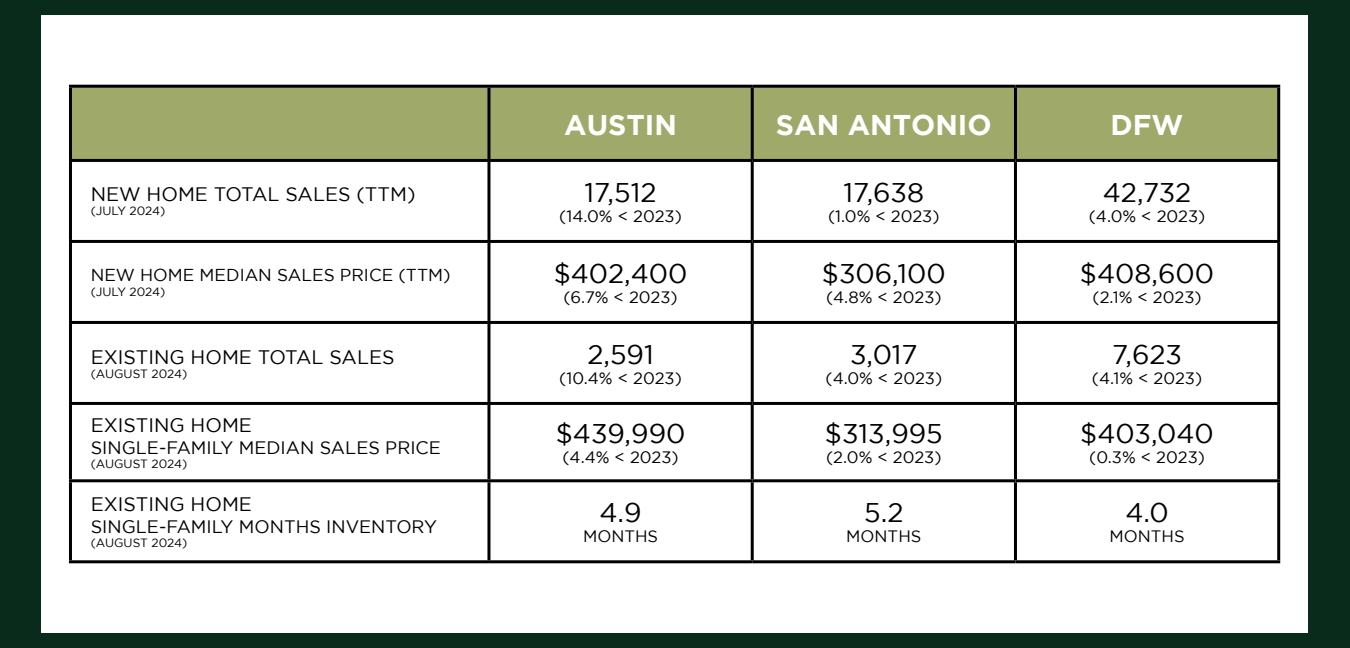
<style>
.page{position:relative;width:1350px;height:648px;background:#092b1c}
.page>*{position:absolute;margin:0;border:0;box-sizing:border-box;transform-origin:0 0}
.t1{font:700 28.5px "Gotham";color:#fff}
.t2{font:27px "Gotham";color:#000}
.t3{font:27px "Gotham";color:#000101}
.t4{font:19.5px "Gotham";color:#000}
.t5{font:18px "Gotham";color:#000}
.t6{font:17.25px "Gotham";color:#000}
.t7{font:16.5px "Gotham";color:#000}
.t8{font:16.5px "Gotham";color:#000101}
.t9{font:12px "Gotham";letter-spacing:-.005em;color:#000}
</style>
<div class="page">
<div style="left:42px;top:15px;width:1266px;height:618px;background:#fff"></div>
<div style="left:72px;top:88px;width:1205px;height:71px;background:#9fa96a"></div>
<hr style="left:1277px;top:162px;width:3px;height:78px;background:#000">
<hr style="left:69px;top:85px;width:420px;height:3px;background:#000">
<hr style="left:69px;top:88px;width:3px;height:71px;background:#000">
<hr style="left:69px;top:159px;width:420px;height:3px;background:#000">
<hr style="left:69px;top:162px;width:3px;height:78px;background:#000">
<hr style="left:489px;top:240px;width:263px;height:3px;background:#000">
<hr style="left:489px;top:159px;width:263px;height:3px;background:#000">
<hr style="left:751px;top:162px;width:3px;height:78px;background:#000">
<hr style="left:69px;top:240px;width:420px;height:3px;background:#000">
<hr style="left:69px;top:243px;width:3px;height:78px;background:#000">
<hr style="left:489px;top:85px;width:263px;height:3px;background:#000">
<hr style="left:487px;top:88px;width:3px;height:71px;background:#000">
<hr style="left:1014px;top:88px;width:3px;height:71px;background:#000">
<hr style="left:487px;top:162px;width:3px;height:78px;background:#000">
<hr style="left:1014px;top:162px;width:3px;height:78px;background:#000">
<hr style="left:487px;top:243px;width:3px;height:78px;background:#000">
<hr style="left:1014px;top:243px;width:3px;height:78px;background:#000">
<hr style="left:752px;top:240px;width:263px;height:3px;background:#000">
<hr style="left:751px;top:243px;width:3px;height:78px;background:#000">
<hr style="left:1015px;top:240px;width:265px;height:3px;background:#000">
<hr style="left:1277px;top:243px;width:3px;height:78px;background:#000">
<hr style="left:752px;top:85px;width:263px;height:3px;background:#000">
<hr style="left:751px;top:88px;width:3px;height:71px;background:#000">
<hr style="left:1015px;top:85px;width:265px;height:3px;background:#000">
<hr style="left:1277px;top:88px;width:3px;height:71px;background:#000">
<hr style="left:752px;top:159px;width:263px;height:3px;background:#000">
<hr style="left:1015px;top:159px;width:265px;height:3px;background:#000">
<hr style="left:1014px;top:324px;width:3px;height:78px;background:#000">
<hr style="left:1014px;top:405px;width:3px;height:74px;background:#000">
<hr style="left:1014px;top:482px;width:3px;height:78px;background:#000">
<hr style="left:487px;top:324px;width:3px;height:78px;background:#000">
<hr style="left:751px;top:324px;width:3px;height:78px;background:#000">
<hr style="left:487px;top:405px;width:3px;height:74px;background:#000">
<hr style="left:751px;top:405px;width:3px;height:74px;background:#000">
<hr style="left:487px;top:482px;width:3px;height:78px;background:#000">
<hr style="left:751px;top:482px;width:3px;height:78px;background:#000">
<hr style="left:69px;top:321px;width:420px;height:3px;background:#000">
<hr style="left:69px;top:324px;width:3px;height:78px;background:#000">
<hr style="left:489px;top:321px;width:263px;height:3px;background:#000">
<hr style="left:752px;top:321px;width:263px;height:3px;background:#000">
<hr style="left:1015px;top:321px;width:265px;height:3px;background:#000">
<hr style="left:1277px;top:324px;width:3px;height:78px;background:#000">
<hr style="left:69px;top:402px;width:420px;height:3px;background:#000">
<hr style="left:69px;top:405px;width:3px;height:74px;background:#000">
<hr style="left:489px;top:402px;width:263px;height:3px;background:#000">
<hr style="left:752px;top:402px;width:263px;height:3px;background:#000">
<hr style="left:1015px;top:402px;width:265px;height:3px;background:#000">
<hr style="left:1277px;top:405px;width:3px;height:74px;background:#000">
<hr style="left:69px;top:479px;width:420px;height:3px;background:#000">
<hr style="left:69px;top:482px;width:3px;height:78px;background:#000">
<hr style="left:489px;top:479px;width:263px;height:3px;background:#000">
<hr style="left:752px;top:479px;width:263px;height:3px;background:#000">
<hr style="left:1015px;top:479px;width:265px;height:3px;background:#000">
<hr style="left:1277px;top:482px;width:3px;height:78px;background:#000">
<hr style="left:69px;top:560px;width:420px;height:3px;background:#000">
<hr style="left:489px;top:560px;width:263px;height:3px;background:#000">
<hr style="left:752px;top:560px;width:263px;height:3px;background:#000">
<hr style="left:1015px;top:560px;width:265px;height:3px;background:#000">
<p class="t4" style="left:91px;top:183px;width:326px">NEW HOME TOTAL SALES (TTM)</p>
<p class="t9" style="left:91px;top:204px;width:76px">(JULY 2024)</p>
<p class="t6" style="left:91px;top:266px;width:362px">NEW HOME MEDIAN SALES PRICE (TTM)</p>
<p class="t9" style="left:91px;top:285px;width:76px">(JULY 2024)</p>
<p class="t4" style="left:91px;top:346px;width:305px">EXISTING HOME TOTAL SALES</p>
<p class="t9" style="left:91px;top:367px;width:98px">(AUGUST 2024)</p>
<p class="t4" style="left:91px;top:414px;width:163px">EXISTING HOME</p>
<p class="t5" style="left:91px;top:437px;width:352px">SINGLE-FAMILY MEDIAN SALES PRICE</p>
<p class="t9" style="left:91px;top:457px;width:98px">(AUGUST 2024)</p>
<p class="t4" style="left:91px;top:493px;width:163px">EXISTING HOME</p>
<p class="t5" style="left:91px;top:516px;width:348px">SINGLE-FAMILY MONTHS INVENTORY</p>
<p class="t9" style="left:91px;top:536px;width:98px">(AUGUST 2024)</p>
<h1 class="t1" style="left:564px;top:108px;width:114px">AUSTIN</h1>
<h1 class="t1" style="left:776px;top:108px;width:217px">SAN ANTONIO</h1>
<h1 class="t1" style="left:1111px;top:108px;width:74px">DFW</h1>
<h2 class="t2" style="left:585px;top:177px;width:74px">17,512</h2>
<p class="t7" style="left:559px;top:207px;width:124px">(14.0% &lt; 2023)</p>
<h2 class="t2" style="left:554px;top:258px;width:135px">$402,400</h2>
<p class="t7" style="left:563px;top:288px;width:116px">(6.7% &lt; 2023)</p>
<h2 class="t2" style="left:587px;top:339px;width:68px">2,591</h2>
<p class="t7" style="left:559px;top:369px;width:124px">(10.4% &lt; 2023)</p>
<h2 class="t2" style="left:556px;top:419px;width:131px">$439,990</h2>
<p class="t7" style="left:562px;top:448px;width:118px">(4.4% &lt; 2023)</p>
<h2 class="t2" style="left:600px;top:498px;width:44px">4.9</h2>
<p class="t7" style="left:583px;top:527px;width:77px">MONTHS</p>
<h2 class="t2" style="left:844px;top:177px;width:82px">17,638</h2>
<p class="t7" style="left:828px;top:207px;width:113px">(1.0% &lt; 2023)</p>
<h2 class="t2" style="left:822px;top:258px;width:126px">$306,100</h2>
<p class="t7" style="left:826px;top:288px;width:117px">(4.8% &lt; 2023)</p>
<h2 class="t2" style="left:850px;top:339px;width:69px">3,017</h2>
<p class="t7" style="left:826px;top:369px;width:118px">(4.0% &lt; 2023)</p>
<h2 class="t2" style="left:825px;top:419px;width:119px">$313,995</h2>
<p class="t7" style="left:826px;top:448px;width:117px">(2.0% &lt; 2023)</p>
<h2 class="t2" style="left:864px;top:498px;width:41px">5.2</h2>
<p class="t7" style="left:846px;top:527px;width:77px">MONTHS</p>
<h2 class="t3" style="left:1103px;top:177px;width:90px">42,732</h2>
<p class="t8" style="left:1089px;top:207px;width:118px">(4.0% &lt; 2023)</p>
<h2 class="t3" style="left:1080px;top:258px;width:136px">$408,600</h2>
<p class="t8" style="left:1093px;top:288px;width:111px">(2.1% &lt; 2023)</p>
<h2 class="t2" style="left:1112px;top:339px;width:72px">7,623</h2>
<p class="t7" style="left:1092px;top:369px;width:112px">(4.1% &lt; 2023)</p>
<h2 class="t2" style="left:1080px;top:419px;width:135px">$403,040</h2>
<p class="t7" style="left:1089px;top:448px;width:117px">(0.3% &lt; 2023)</p>
<h2 class="t2" style="left:1125px;top:498px;width:45px">4.0</h2>
<p class="t7" style="left:1110px;top:527px;width:77px">MONTHS</p>
</div>
